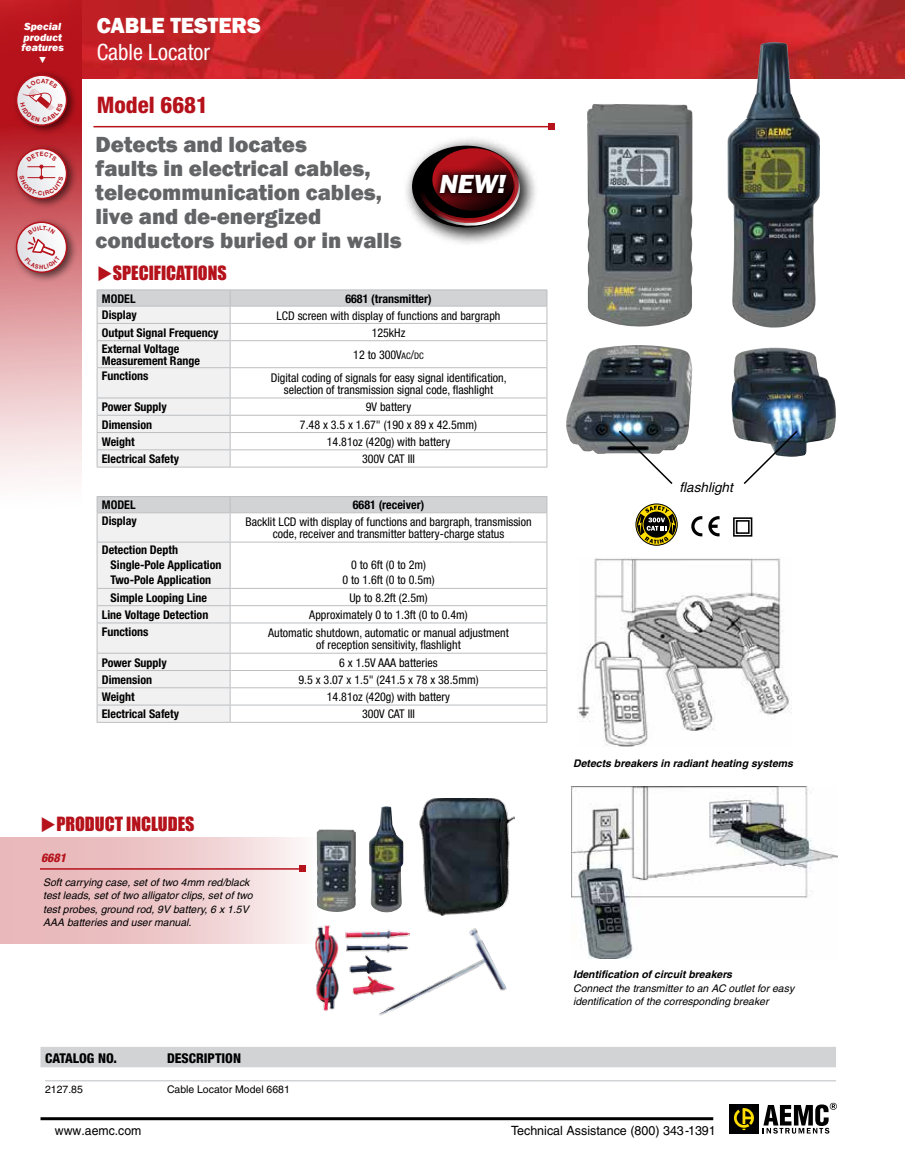
<style>
.page{position:relative;width:905px;height:1175px;background:#fff}
.page>*{position:absolute;margin:0;border:0;box-sizing:border-box;transform-origin:0 0}
.t1{font:italic 800 26.85px "Franklin Gothic";color:#fff}
.t2{font:800 condensed 22.8px "Helvetica Neue";color:#b5121b}
.t3{font:800 22.5px/24px "Franklin Gothic";color:#636466}
.t4{font:800 22.5px "Franklin Gothic";color:#fff}
.t5{font:condensed 22.5px "Helvetica Neue";color:#fff}
.t6{font:18px "Impact";color:#b5121b}
.t7{font:800 condensed 13.5px "Helvetica Neue";color:#000}
.t8{font:italic 13.5px "Helvetica";color:#000}
.t9{font:12.75px "Helvetica";color:#000}
.t10{font:condensed 12px/12px "Helvetica Neue";color:#000;text-align:center}
.t11{font:700 condensed 12px/12px "Helvetica Neue";color:#000}
.t12{font:italic 800 condensed 12px "Helvetica Neue";color:#b5121b}
.t13{font:italic 10.5px/13.5px "Helvetica";color:#000}
.t14{font:italic 700 10.5px "Helvetica";color:#000}
.t15{font:10.5px "Helvetica";color:#000}
.t16{font:italic 800 10.5px/10.5px "Franklin Gothic";color:#fff}
.t17{font:italic 800 9px "Franklin Gothic";color:#fff}
.s1{font-size:9px}
</style>
<div class="page">
<svg style="left:762px;top:1102px;width:74px;height:31px"></svg>
<div style="left:729px;top:1104px;width:29px;height:29px;background:#000"></div>
<svg style="left:734px;top:1108px;width:20px;height:22px"></svg>
<hr style="left:40px;top:1117px;width:673px;height:3px;background:#000">
<img style="left:82px;top:0;width:822px;height:78px">
<svg style="left:0;top:0;width:82px;height:479px;background:#db8b8f"></svg>
<div style="left:12px;top:70px;width:67px;height:213px;background:#000;opacity:.6"></div>
<svg style="left:17px;top:75px;width:50px;height:50px"></svg>
<div style="left:16px;top:74px;width:51px;height:52px;border:2px solid #b5121b;border-radius:50%"></div>
<svg style="left:17px;top:222px;width:50px;height:50px"></svg>
<div style="left:16px;top:221px;width:51px;height:52px;border:2px solid #b5121b;border-radius:50%"></div>
<svg style="left:17px;top:149px;width:50px;height:50px"></svg>
<div style="left:16px;top:148px;width:51px;height:51px;border:2px solid #b5121b;border-radius:50%"></div>
<hr style="left:97px;top:289px;width:133px;height:1px;background:#bcbec0">
<hr style="left:230px;top:289px;width:317px;height:1px;background:#bcbec0">
<svg style="left:97px;top:290px;width:450px;height:177px"></svg>
<hr style="left:97px;top:467px;width:133px;height:1px;background:#bcbec0">
<hr style="left:230px;top:467px;width:317px;height:1px;background:#bcbec0">
<svg style="left:97px;top:496px;width:450px;height:226px"></svg>
<hr style="left:97px;top:722px;width:133px;height:1px;background:#bcbec0">
<hr style="left:230px;top:722px;width:317px;height:1px;background:#bcbec0">
<hr style="left:93px;top:126px;width:459px;height:1px;background:#b5121b">
<svg style="left:549px;top:124px;width:6px;height:6px"></svg>
<img style="left:587px;top:104px;width:105px;height:223px">
<img style="left:727px;top:42px;width:93px;height:285px">
<img style="left:566px;top:345px;width:126px;height:109px">
<img style="left:731px;top:347px;width:105px;height:110px">
<img style="left:577px;top:558px;width:214px;height:189px">
<img style="left:571px;top:786px;width:266px;height:172px">
<div style="left:635px;top:504px;width:42px;height:41px;border:1px solid #000;border-radius:50%"></div>
<svg style="left:637px;top:506px;width:39px;height:37px"></svg>
<svg style="left:691px;top:516px;width:11px;height:20px"></svg>
<svg style="left:708px;top:516px;width:11px;height:20px"></svg>
<svg style="left:733px;top:517px;width:19px;height:19px"></svg>
<div style="left:402px;top:135px;width:137px;height:112px;background:#000;opacity:.87"></div>
<svg style="left:415px;top:145px;width:107px;height:83px;background:#73494c"></svg>
<div style="left:432px;top:167px;width:81px;height:34px;background:#000;opacity:.75"></div>
<svg style="left:0;top:837px;width:317px;height:106px;background:#eecbcd"></svg>
<hr style="left:40px;top:868px;width:263px;height:1px;background:#b5121b">
<svg style="left:300px;top:866px;width:6px;height:6px"></svg>
<div style="left:40px;top:1047px;width:796px;height:20px;background:#d1d3d4"></div>
<hr style="left:45px;top:1080px;width:122px;height:1px;background:#bcbec0">
<hr style="left:167px;top:1080px;width:376px;height:1px;background:#bcbec0">
<hr style="left:543px;top:1080px;width:135px;height:1px;background:#bcbec0">
<hr style="left:678px;top:1080px;width:158px;height:1px;background:#bcbec0">
<svg style="left:617px;top:429px;width:57px;height:55px"></svg>
<svg style="left:742px;top:429px;width:57px;height:55px"></svg>
<img style="left:317px;top:829px;width:39px;height:83px">
<img style="left:369px;top:806px;width:34px;height:106px">
<img style="left:419px;top:798px;width:96px;height:118px">
<img style="left:313px;top:921px;width:50px;height:90px">
<img style="left:363px;top:928px;width:152px;height:134px">
<svg style="left:20px;top:79px;width:43px;height:43px"></svg>
<svg style="left:20px;top:152px;width:43px;height:44px"></svg>
<svg style="left:25px;top:226px;width:35px;height:43px"></svg>
<p class="t16" style="left:21px;top:21px;width:44px">Special product features</p>
<p class="t17" style="left:38px;top:54px;width:10px">▼</p>
<h3 class="t4" style="left:97px;top:11px;width:165px">CABLE TESTERS</h3>
<h3 class="t5" style="left:97px;top:39px;width:115px">Cable Locator</h3>
<h2 class="t2" style="left:97px;top:91px;width:113px">Model 6681</h2>
<h3 class="t3" style="left:96px;top:132px;width:307px">Detects and locates<br>faults in electrical cables, telecommunication cables, live and de-energized conductors buried or in walls</h3>
<h1 class="t1" style="left:439px;top:166px;width:68px">NEW!</h1>
<h3 class="t6" style="left:97px;top:258px;width:131px">◆SPECIFICATIONS</h3>
<p class="t11" style="left:102px;top:292px;width:35px">MODEL</p>
<p class="t11" style="left:345px;top:292px;width:88px">6681 (transmitter)</p>
<p class="t11" style="left:102px;top:309px;width:37px">Display</p>
<p class="t10" style="left:276px;top:309px;width:225px">LCD screen with display of functions and bargraph</p>
<p class="t11" style="left:102px;top:326px;width:118px">Output Signal Frequency</p>
<p class="t10" style="left:371px;top:326px;width:35px">125kHz</p>
<p class="t11" style="left:102px;top:342px;width:100px">External Voltage<br>Measurement Range</p>
<p class="t10" style="left:353px;top:348px;width:72px">12 to 300V<span class="s1">AC</span>/<span class="s1">DC</span></p>
<p class="t11" style="left:102px;top:370px;width:48px">Functions</p>
<p class="t10" style="left:271px;top:371px;width:237px">Digital coding of signals for easy signal identification, selection of transmission signal code, flashlight</p>
<p class="t11" style="left:102px;top:401px;width:67px">Power Supply</p>
<p class="t10" style="left:366px;top:401px;width:47px">9V battery</p>
<p class="t11" style="left:102px;top:418px;width:52px">Dimension</p>
<p class="t10" style="left:300px;top:418px;width:179px">7.48 x 3.5 x 1.67" (190 x 89 x 42.5mm)</p>
<p class="t11" style="left:102px;top:435px;width:34px">Weight</p>
<p class="t10" style="left:327px;top:435px;width:125px">14.81oz (420g) with battery</p>
<p class="t11" style="left:102px;top:453px;width:79px">Electrical Safety</p>
<p class="t10" style="left:362px;top:453px;width:55px">300V CAT III</p>
<p class="t11" style="left:102px;top:499px;width:35px">MODEL</p>
<p class="t11" style="left:353px;top:499px;width:73px">6681 (receiver)</p>
<p class="t11" style="left:102px;top:515px;width:37px">Display</p>
<p class="t10" style="left:245px;top:516px;width:287px">Backlit LCD with display of functions and bargraph, transmission code, receiver and transmitter battery-charge status</p>
<p class="t11" style="left:111px;top:543px;width:112px;line-height:14.2px;text-indent:-9px">Detection Depth<br>Single-Pole Application</p>
<p class="t10" style="left:351px;top:558px;width:76px">0 to 6ft (0 to 2m)</p>
<p class="t11" style="left:111px;top:574px;width:102px">Two-Pole Application</p>
<p class="t10" style="left:342px;top:574px;width:94px">0 to 1.6ft (0 to 0.5m)</p>
<p class="t11" style="left:111px;top:591px;width:98px">Simple Looping Line</p>
<p class="t10" style="left:349px;top:591px;width:80px">Up to 8.2ft (2.5m)</p>
<p class="t11" style="left:102px;top:608px;width:108px">Line Voltage Detection</p>
<p class="t10" style="left:309px;top:608px;width:160px">Approximately 0 to 1.3ft (0 to 0.4m)</p>
<p class="t11" style="left:102px;top:625px;width:48px">Functions</p>
<p class="t10" style="left:268px;top:626px;width:242px">Automatic shutdown, automatic or manual adjustment of reception sensitivity, flashlight</p>
<p class="t11" style="left:102px;top:656px;width:67px">Power Supply</p>
<p class="t10" style="left:339px;top:656px;width:100px">6 x 1.5V AAA batteries</p>
<p class="t11" style="left:102px;top:673px;width:52px">Dimension</p>
<p class="t10" style="left:298px;top:673px;width:181px">9.5 x 3.07 x 1.5" (241.5 x 78 x 38.5mm)</p>
<p class="t11" style="left:102px;top:690px;width:34px">Weight</p>
<p class="t10" style="left:327px;top:691px;width:125px">14.81oz (420g) with battery</p>
<p class="t11" style="left:102px;top:708px;width:79px">Electrical Safety</p>
<p class="t10" style="left:362px;top:708px;width:55px">300V CAT III</p>
<h3 class="t6" style="left:40px;top:809px;width:155px">◆PRODUCT INCLUDES</h3>
<p class="t12" style="left:41px;top:850px;width:26px">6681</p>
<p class="t13" style="left:43px;top:875px;width:211px">Soft carrying case, set of two 4mm red/black test leads, set of two alligator clips, set of two test probes, ground rod, 9V battery, 6 x 1.5V AAA batteries and user manual.</p>
<p class="t7" style="left:45px;top:1049px;width:73px">CATALOG NO.</p>
<p class="t7" style="left:167px;top:1049px;width:75px">DESCRIPTION</p>
<p class="t15" style="left:45px;top:1082px;width:39px">2127.85</p>
<p class="t15" style="left:167px;top:1082px;width:124px">Cable Locator Model 6681</p>
<p class="t8" style="left:679px;top:479px;width:55px">flashlight</p>
<p class="t14" style="left:573px;top:756px;width:221px">Detects breakers in radiant heating systems</p>
<p class="t14" style="left:573px;top:968px;width:160px">Identification of circuit breakers</p>
<p class="t13" style="left:573px;top:981px;width:223px">Connect the transmitter to an AC outlet for easy identification of the corresponding breaker</p>
<p class="t9" style="left:511px;top:1122px;width:206px">Technical Assistance (800) 343-1391</p>
</div>
